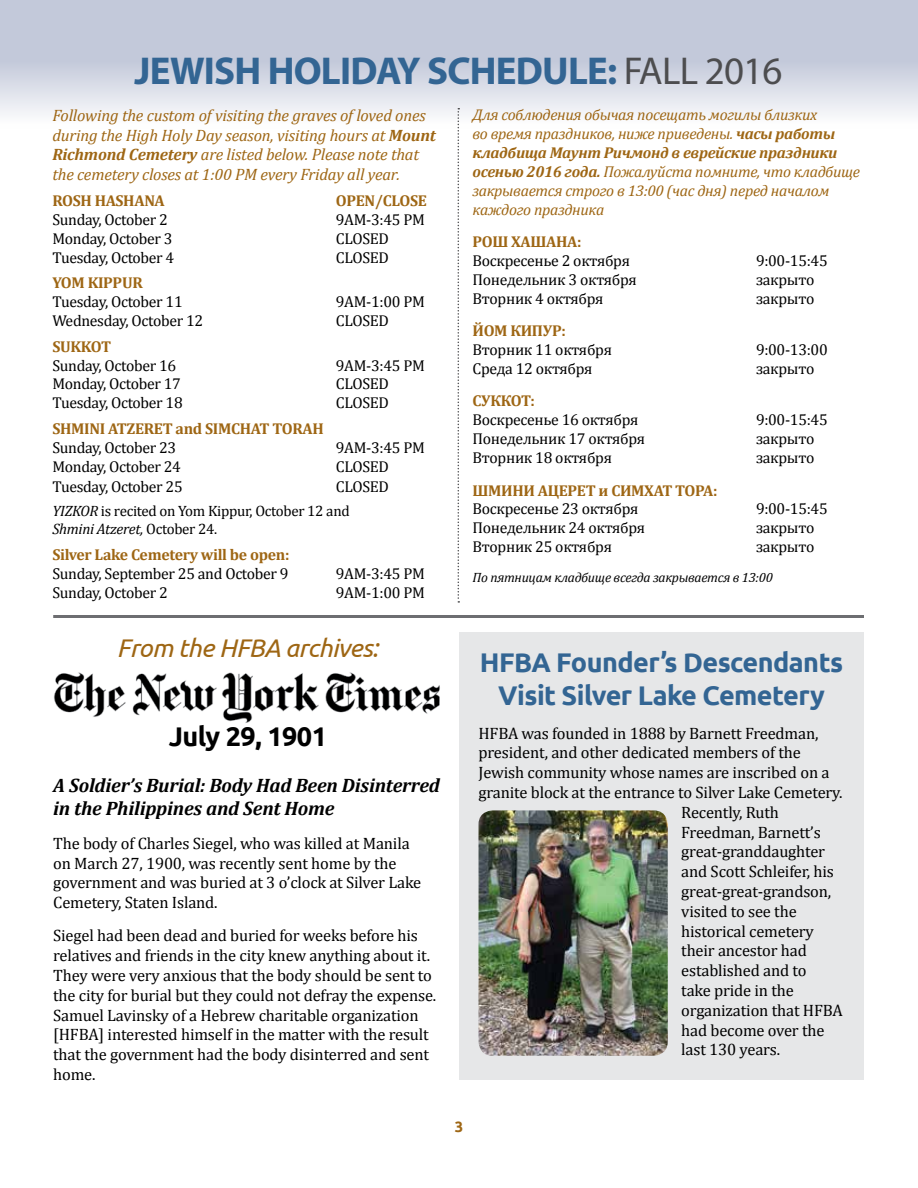
<style>
.page{position:relative;width:918px;height:1188px;background:#fff}
.page>*{position:absolute;margin:0;border:0;box-sizing:border-box;transform-origin:0 0}
.t1{font:700 39px "Myriad Pro";letter-spacing:-.02em;color:#336593}
.t2{font:700 27px/33px "Ubuntu";letter-spacing:-.02em;color:#336593;text-align:center}
.t3{font:700 27px "Ubuntu";letter-spacing:-.02em;color:#000}
.t4{font:italic 25.5px "Ubuntu";letter-spacing:-.02em;color:#9e6614}
.t5{font:italic 700 19.5px/23.4px "Cambria";letter-spacing:-.01em;color:#000}
.t6{font:16.5px/19.8px "Cambria";letter-spacing:-.01em;color:#000}
.t7{font:italic 16.5px/19.8px "Cambria";letter-spacing:-.01em;color:#9e6614}
.t8{font:15.75px "Cambria";letter-spacing:-.02em;color:#000}
.t9{font:italic 15.75px/18.9px "Cambria";letter-spacing:-.02em;color:#9e6614}
.t10{font:700 15.75px "Cambria";letter-spacing:-.02em;color:#9e6614}
.t11{font:15px/18px "Cambria";letter-spacing:-.02em;color:#000}
.t12{font:700 15px "Ubuntu";color:#9e6614}
.t13{font:italic 13.5px "Cambria";letter-spacing:-.02em;color:#000}
.s1{font-weight:400;color:#4d4d4f}
.s2{font-weight:700}
.s3{font-style:italic}
</style>
<div class="page">
<svg style="left:0;top:0;width:918px;height:129px;fill:#c6ccdc"></svg>
<svg style="left:458px;top:108px;width:1px;height:495px"></svg>
<div style="left:459px;top:633px;width:405px;height:447px;background:#e6e7e8"></div>
<img style="left:53px;top:672px;width:387px;height:51px">
<hr style="left:53px;top:615px;width:811px;height:3px;background:#6d6e71">
<img style="left:478px;top:810px;width:190px;height:246px">
<h1 class="t1" style="left:134px;top:46px;width:650px">JEWISH HOLIDAY SCHEDULE: <span class="s1">FALL 2016</span></h1>
<p class="t7" style="left:52px;top:105px;width:385px">Following the custom of visiting the graves of loved ones during the High Holy Day season, visiting hours at <span class="s2">Mount Richmond Cemetery</span> are listed below. Please note that the cemetery closes at 1:00 PM every Friday all year.</p>
<p class="t10" style="left:52px;top:189px;width:114px">ROSH HASHANA</p>
<p class="t10" style="left:336px;top:189px;width:93px">OPEN/CLOSE</p>
<p class="t8" style="left:52px;top:210px;width:117px">Sunday, October 2</p>
<p class="t8" style="left:336px;top:210px;width:91px">9AM-3:45 PM</p>
<p class="t8" style="left:52px;top:229px;width:122px">Monday, October 3</p>
<p class="t8" style="left:336px;top:229px;width:55px">CLOSED</p>
<p class="t8" style="left:52px;top:248px;width:123px">Tuesday, October 4</p>
<p class="t8" style="left:336px;top:248px;width:55px">CLOSED</p>
<p class="t10" style="left:52px;top:272px;width:92px">YOM KIPPUR</p>
<p class="t8" style="left:52px;top:292px;width:132px">Tuesday, October 11</p>
<p class="t8" style="left:336px;top:292px;width:91px">9AM-1:00 PM</p>
<p class="t8" style="left:52px;top:311px;width:152px">Wednesday, October 12</p>
<p class="t8" style="left:336px;top:311px;width:55px">CLOSED</p>
<p class="t10" style="left:52px;top:335px;width:60px">SUKKOT</p>
<p class="t8" style="left:52px;top:356px;width:125px">Sunday, October 16</p>
<p class="t8" style="left:336px;top:356px;width:91px">9AM-3:45 PM</p>
<p class="t8" style="left:52px;top:375px;width:130px">Monday, October 17</p>
<p class="t8" style="left:336px;top:375px;width:55px">CLOSED</p>
<p class="t8" style="left:52px;top:394px;width:132px">Tuesday, October 18</p>
<p class="t8" style="left:336px;top:394px;width:55px">CLOSED</p>
<p class="t10" style="left:52px;top:418px;width:273px">SHMINI ATZERET and SIMCHAT TORAH</p>
<p class="t8" style="left:52px;top:438px;width:125px">Sunday, October 23</p>
<p class="t8" style="left:336px;top:438px;width:91px">9AM-3:45 PM</p>
<p class="t8" style="left:52px;top:457px;width:130px">Monday, October 24</p>
<p class="t8" style="left:336px;top:457px;width:55px">CLOSED</p>
<p class="t8" style="left:52px;top:477px;width:132px">Tuesday, October 25</p>
<p class="t8" style="left:336px;top:477px;width:55px">CLOSED</p>
<p class="t11" style="left:52px;top:502px;width:299px"><span class="s3">YIZKOR</span> is recited on Yom Kippur, October 12 and<br><span class="s3">Shmini Atzeret,</span> October 24.</p>
<p class="t10" style="left:52px;top:544px;width:239px">Silver Lake Cemetery will be open:</p>
<p class="t8" style="left:52px;top:564px;width:238px">Sunday, September 25 and October 9</p>
<p class="t8" style="left:336px;top:564px;width:91px">9AM-3:45 PM</p>
<p class="t8" style="left:52px;top:583px;width:117px">Sunday, October 2</p>
<p class="t8" style="left:336px;top:583px;width:91px">9AM-1:00 PM</p>
<p class="t9" style="left:472px;top:105px;width:389px">Для соблюдения обычая посещать могилы близких<br>во время праздников, ниже приведены. <span class="s2">часы работы кладбища Маунт Ричмонд в еврейские праздники осенью 2016 года.</span> Пожалуйста помните, что кладбище закрывается строго в 13:00 (час дня) перед началом каждого праздника</p>
<p class="t10" style="left:472px;top:231px;width:111px">РОШ ХАШАНА:</p>
<p class="t8" style="left:472px;top:251px;width:159px">Воскресенье 2 октября</p>
<p class="t8" style="left:756px;top:251px;width:73px">9:00-15:45</p>
<p class="t8" style="left:472px;top:270px;width:166px">Понедельник 3 октября</p>
<p class="t8" style="left:756px;top:270px;width:60px">закрыто</p>
<p class="t8" style="left:472px;top:289px;width:133px">Вторник 4 октября</p>
<p class="t8" style="left:756px;top:289px;width:60px">закрыто</p>
<p class="t10" style="left:472px;top:320px;width:95px">ЙОМ КИПУР:</p>
<p class="t8" style="left:472px;top:340px;width:141px">Вторник 11 октября</p>
<p class="t8" style="left:756px;top:340px;width:73px">9:00-13:00</p>
<p class="t8" style="left:472px;top:359px;width:122px">Среда 12 октября</p>
<p class="t8" style="left:756px;top:359px;width:60px">закрыто</p>
<p class="t10" style="left:472px;top:390px;width:64px">СУККОТ:</p>
<p class="t8" style="left:472px;top:411px;width:167px">Воскресенье 16 октября</p>
<p class="t8" style="left:756px;top:411px;width:73px">9:00-15:45</p>
<p class="t8" style="left:472px;top:430px;width:174px">Понедельник 17 октября</p>
<p class="t8" style="left:756px;top:430px;width:60px">закрыто</p>
<p class="t8" style="left:472px;top:448px;width:141px">Вторник 18 октября</p>
<p class="t8" style="left:756px;top:448px;width:60px">закрыто</p>
<p class="t10" style="left:472px;top:479px;width:247px">ШМИНИ АЦЕРЕТ и СИМХАТ ТОРА:</p>
<p class="t8" style="left:472px;top:500px;width:167px">Воскресенье 23 октября</p>
<p class="t8" style="left:756px;top:500px;width:73px">9:00-15:45</p>
<p class="t8" style="left:472px;top:519px;width:174px">Понедельник 24 октября</p>
<p class="t8" style="left:756px;top:519px;width:60px">закрыто</p>
<p class="t8" style="left:472px;top:538px;width:141px">Вторник 25 октября</p>
<p class="t8" style="left:756px;top:538px;width:60px">закрыто</p>
<p class="t13" style="left:472px;top:568px;width:302px">По пятницам кладбище всегда закрывается в 13:00</p>
<h3 class="t4" style="left:117px;top:632px;width:263px">From the HFBA archives:</h3>
<h2 class="t3" style="left:169px;top:720px;width:160px">July 29, 1901</h2>
<p class="t5" style="left:53px;top:773px;width:388px">A Soldier’s Burial: Body Had Been Disinterred in the Philippines and Sent Home</p>
<p class="t6" style="left:53px;top:833px;width:370px">The body of Charles Siegel, who was killed at Manila on March 27, 1900, was recently sent home by the government and was buried at 3 o’clock at Silver Lake Cemetery, Staten Island.</p>
<p class="t6" style="left:53px;top:926px;width:385px">Siegel had been dead and buried for weeks before his relatives and friends in the city knew anything about it.<br>They were very anxious that the body should be sent to the city for burial but they could not defray the expense.<br>Samuel Lavinsky of a Hebrew charitable organization [HFBA] interested himself in the matter with the result that the government had the body disinterred and sent home.</p>
<h2 class="t2" style="left:480px;top:646px;width:365px">HFBA Founder’s Descendants<br>Visit Silver Lake Cemetery</h2>
<p class="t6" style="left:478px;top:723px;width:341px">HFBA was founded in 1888 by Barnett Freedman,</p>
<p class="t6" style="left:478px;top:743px;width:324px">president, and other dedicated members of the</p>
<p class="t6" style="left:478px;top:763px;width:353px">Jewish community whose names are inscribed on a</p>
<p class="t6" style="left:478px;top:782px;width:365px">granite block at the entrance to Silver Lake Cemetery.</p>
<p class="t6" style="left:681px;top:802px;width:99px">Recently, Ruth</p>
<p class="t6" style="left:681px;top:822px;width:141px">Freedman, Barnett’s</p>
<p class="t6" style="left:681px;top:842px;width:145px">great-granddaughter</p>
<p class="t6" style="left:681px;top:862px;width:154px">and Scott Schleifer, his</p>
<p class="t6" style="left:681px;top:881px;width:152px">great-great-grandson,</p>
<p class="t6" style="left:681px;top:901px;width:117px">visited to see the</p>
<p class="t6" style="left:681px;top:921px;width:134px">historical cemetery</p>
<p class="t6" style="left:681px;top:941px;width:127px">their ancestor had</p>
<p class="t6" style="left:681px;top:961px;width:127px">established and to</p>
<p class="t6" style="left:681px;top:980px;width:114px">take pride in the</p>
<p class="t6" style="left:681px;top:1000px;width:163px">organization that HFBA</p>
<p class="t6" style="left:681px;top:1020px;width:145px">had become over the</p>
<p class="t6" style="left:681px;top:1040px;width:100px">last 130 years.</p>
<p class="t12" style="left:455px;top:1118px;width:10px">3</p>
</div>
